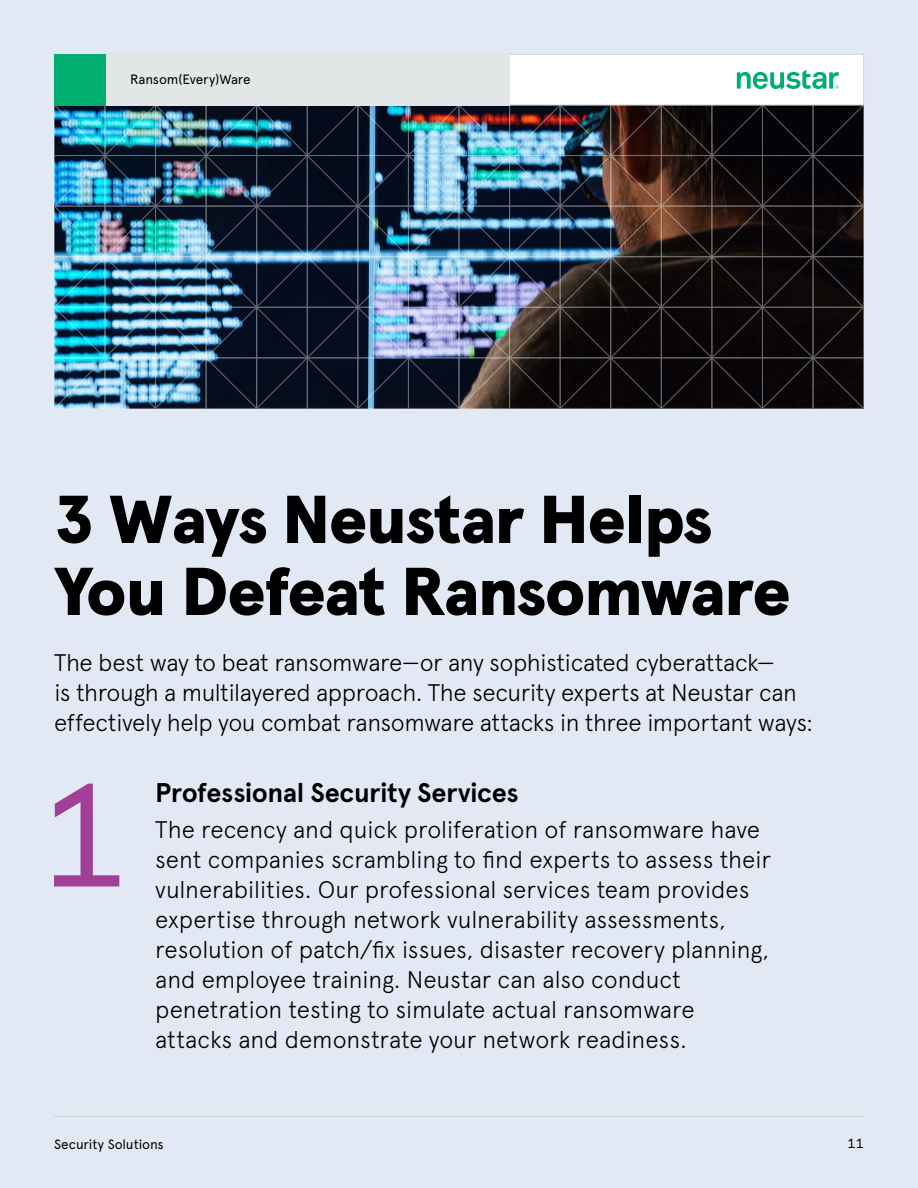
<style>
.page{position:relative;width:918px;height:1188px;background:#e3e8f5}
.page>*{position:absolute;margin:0;border:0;box-sizing:border-box;transform-origin:0 0}
.t1{font:147px "Apercu Pro Mono";color:#a23f97}
.t2{font:900 67.5px/72px "Apercu Pro";letter-spacing:-.025em;color:#000}
.t3{font:700 27px "Apercu Pro";letter-spacing:-.01em;color:#000}
.t4{font:300 24px/30px "Apercu Pro";letter-spacing:-.01em;color:#000}
.t5{font:13.5px "Apercu Pro";letter-spacing:-.01em;color:#000}
.t6{font:13.5px "Apercu Pro Mono";color:#000}
</style>
<div class="page">
<img style="left:54px;top:105px;width:810px;height:304px">
<hr style="left:54px;top:1116px;width:810px;height:1px;background:#cdd5d5">
<div style="left:54px;top:54px;width:810px;height:51px;background:#fff;border:1px solid #cdd5d5"></div>
<svg style="left:737px;top:69px;width:102px;height:21px"></svg>
<div style="left:105px;top:54px;width:405px;height:51px;background:#e3e6e6"></div>
<div style="left:54px;top:54px;width:51px;height:51px;background:#00ae6f"></div>
<p class="t5" style="left:130px;top:69px;width:122px">Ransom(Every)Ware</p>
<h2 class="t2" style="left:54px;top:479px;width:738px">3 Ways Neustar Helps<br>You Defeat Ransomware</h2>
<p class="t4" style="left:54px;top:646px;width:761px">The best way to beat ransomware—or any sophisticated cyberattack—<br>is through a multilayered approach. The security experts at Neustar can effectively help you combat ransomware attacks in three important ways:</p>
<h1 class="t1" style="left:37px;top:724px;width:93px">1</h1>
<p class="t3" style="left:155px;top:772px;width:365px">Professional Security Services</p>
<p class="t4" style="left:155px;top:813px;width:617px">The recency and quick proliferation of ransomware have sent companies scrambling to find experts to assess their vulnerabilities. Our professional services team provides expertise through network vulnerability assessments, resolution of patch/fix issues, disaster recovery planning, and employee training. Neustar can also conduct penetration testing to simulate actual ransomware attacks and demonstrate your network readiness.</p>
<p class="t5" style="left:54px;top:1134px;width:111px">Security Solutions</p>
<p class="t6" style="left:847px;top:1133px;width:18px">11</p>
</div>
